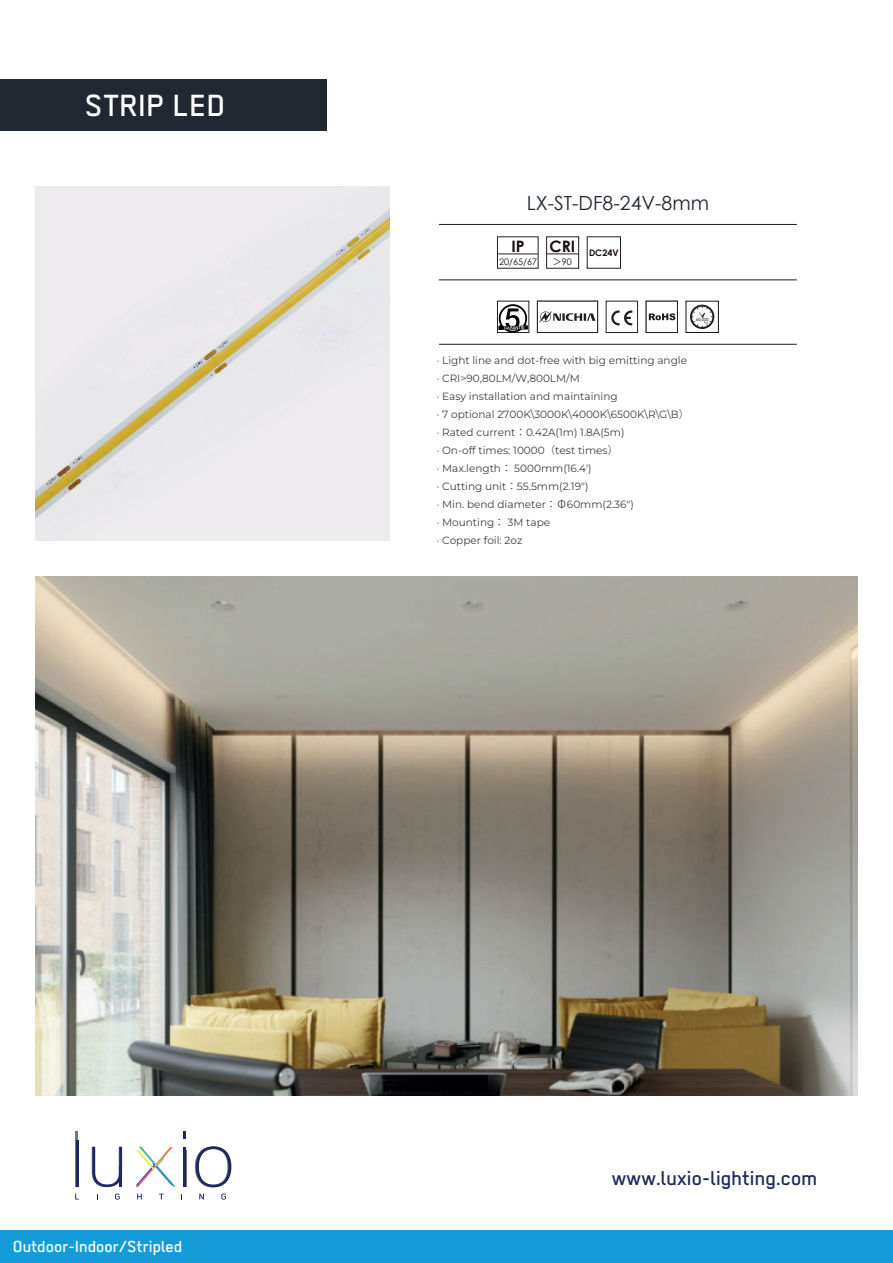
<style>
.page{position:relative;width:893px;height:1263px;background:#fff}
.page>*{position:absolute;margin:0;border:0;box-sizing:border-box;transform-origin:0 0}
.t1{font:500 34.5px "Regular";color:#fff}
.t2{font:500 22.5px "Regular";color:#20295c}
.t3{font:19.5px "Century Gothic";color:#212832}
.t4{font:500 18px "Regular";color:#fff}
.t5{font:700 15.75px "Century Gothic";color:#190d0e}
.t6{font:10.5px/18px "Montserrat";color:#3e3e3f}
.t7{font:9px "Century Gothic";color:#190d0e}
.t8{font:700 9px "Century Gothic";color:#190d0e}
.t9{font:4.5px "Myriad Pro";color:#231f20}
.s1{font-family:"Koz Go Pr 6 N"}
</style>
<div class="page">
<div style="left:497px;top:301px;width:32px;height:32px;border:1px solid #231f20"></div>
<svg style="left:498px;top:304px;width:30px;height:28px"></svg>
<div style="left:0;top:79px;width:327px;height:51px;background:#212832"></div>
<hr style="left:439px;top:344px;width:358px;height:1px;background:#231f20">
<hr style="left:439px;top:279px;width:358px;height:1px;background:#231f20">
<hr style="left:439px;top:224px;width:358px;height:1px;background:#231f20">
<div style="left:606px;top:301px;width:32px;height:32px;border:1px solid #231f20"></div>
<svg style="left:611px;top:310px;width:21px;height:15px"></svg>
<div style="left:646px;top:301px;width:32px;height:32px;border:1px solid #231f20"></div>
<svg style="left:649px;top:313px;width:26px;height:7px"></svg>
<hr style="left:497px;top:254px;width:41px;height:1px;background:#231f20">
<div style="left:546px;top:237px;width:33px;height:31px;border:1px solid #231f20"></div>
<hr style="left:547px;top:254px;width:32px;height:1px;background:#231f20">
<svg style="left:136px;top:1147px;width:40px;height:40px"></svg>
<hr style="left:183px;top:1147px;width:2px;height:40px;background:#20295c">
<hr style="left:76px;top:1140px;width:3px;height:47px;background:#20295c">
<hr style="left:75px;top:1131px;width:3px;height:56px;background:#20295c">
<svg style="left:92px;top:1147px;width:30px;height:40px"></svg>
<hr style="left:120px;top:1167px;width:2px;height:20px;background:#20295c">
<hr style="left:184px;top:1150px;width:2px;height:37px;background:#20295c">
<svg style="left:183px;top:1131px;width:2px;height:8px"></svg>
<svg style="left:195px;top:1146px;width:36px;height:41px"></svg>
<svg style="left:75px;top:1194px;width:4px;height:5px"></svg>
<svg style="left:115px;top:1193px;width:5px;height:6px"></svg>
<svg style="left:137px;top:1194px;width:5px;height:5px"></svg>
<svg style="left:159px;top:1194px;width:5px;height:5px"></svg>
<svg style="left:199px;top:1194px;width:5px;height:5px"></svg>
<svg style="left:221px;top:1193px;width:5px;height:6px"></svg>
<div style="left:1px;top:1230px;width:892px;height:33px;background:#159cd8"></div>
<div style="left:686px;top:301px;width:33px;height:32px;border:1px solid #111416"></div>
<svg style="left:690px;top:305px;width:24px;height:24px"></svg>
<div style="left:537px;top:301px;width:61px;height:32px;border:1px solid #231f20"></div>
<svg style="left:539px;top:311px;width:56px;height:12px"></svg>
<img style="left:35px;top:187px;width:354px;height:354px">
<img style="left:35px;top:576px;width:823px;height:519px">
<h1 class="t1" style="left:85px;top:86px;width:142px">STRIP LED</h1>
<h3 class="t3" style="left:527px;top:189px;width:184px">LX-ST-DF8-24V-8mm</h3>
<h3 class="t5" style="left:511px;top:234px;width:15px">IP</h3>
<p class="t7" style="left:499px;top:255px;width:39px">20/65/67</p>
<h3 class="t5" style="left:549px;top:234px;width:27px">CRI</h3>
<p class="t7" style="left:553px;top:255px;width:20px"><span class="s1">＞</span>90</p>
<p class="t8" style="left:589px;top:246px;width:31px">DC24V</p>
<p class="t9" style="left:696px;top:317px;width:14px">60,000</p>
<p class="t6" style="left:437px;top:351px;width:254px">· Light line and dot-free with big emitting angle · CRI&gt;90,80LM/W,800LM/M<br>· Easy installation and maintaining<br>· 7 optional 2700K\3000K\4000K\6500K\R\G\B<span class="s1">）</span>· Rated current<span class="s1">：</span>0.42A(1m) 1.8A(5m)<br>· On-off times: 10000<span class="s1">（</span>test times<span class="s1">）<br></span>· Max.length<span class="s1">：</span> 5000mm(16.4′)<br>· Cutting unit<span class="s1">：</span>55.5mm(2.19")<br>· Min. bend diameter<span class="s1">：Φ</span>60mm(2.36")<br>· Mounting<span class="s1">：</span> 3M tape<br>· Copper foil: 2oz</p>
<h3 class="t4" style="left:13px;top:1236px;width:171px">Outdoor-Indoor/Stripled</h3>
<h2 class="t2" style="left:612px;top:1165px;width:207px">www.luxio-lighting.com</h2>
</div>
